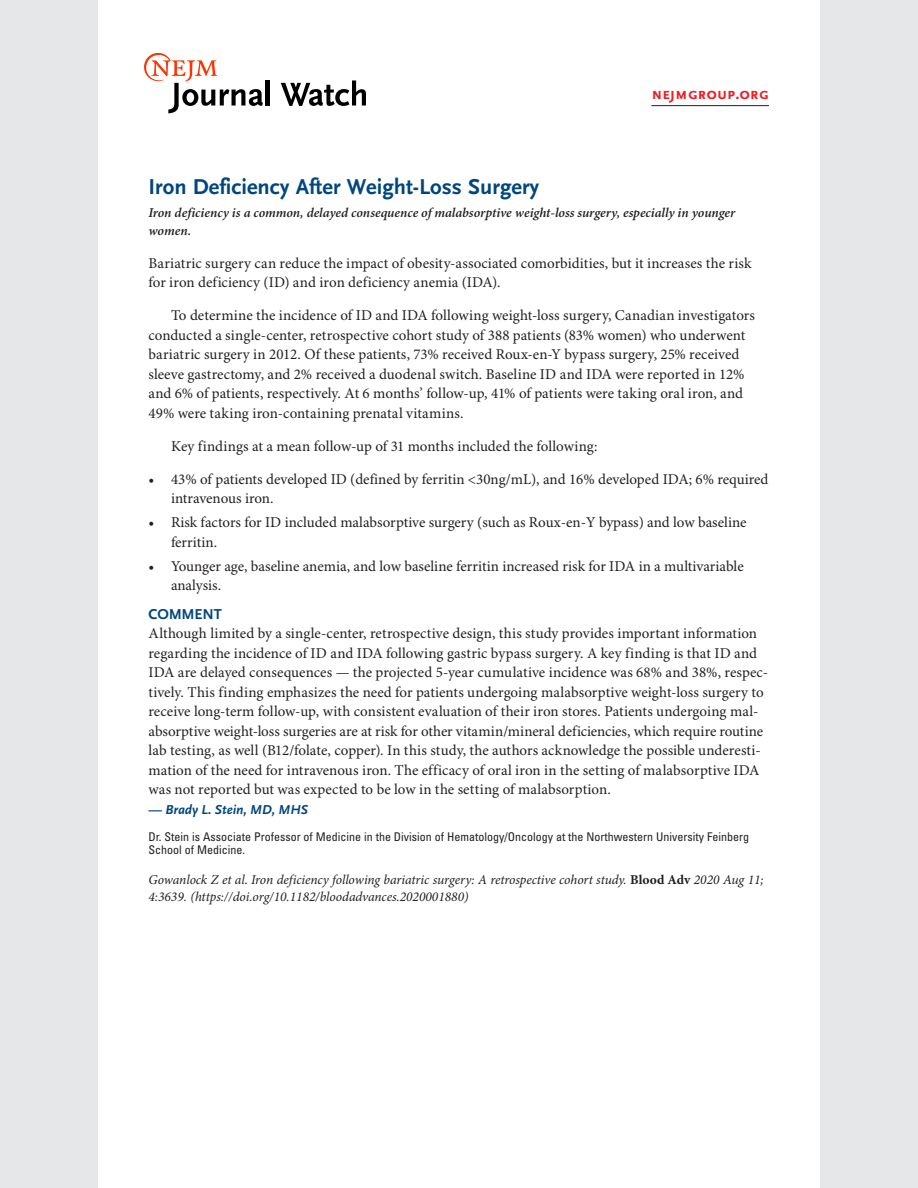
<style>
.page{position:relative;width:918px;height:1188px;background:#fff}
.page>*{position:absolute;margin:0;border:0;box-sizing:border-box;transform-origin:0 0}
.ArticleTitle{font:700 22.5px "OTNEJM Scala Sans LF";color:#00467e}
.t1{font:700 16.5px "OTNEJM Scala Sans Small LF Cap";color:#ee1d23}
.Body{font:15px/19.5px "Minion Pro";color:#231f20}
.BodyIndent{font:15px/19.5px "Minion Pro";color:#231f20}
.CommentHead{font:700 15px "OTNEJM Scala Sans LF";letter-spacing:-.015em;color:#00467e}
.Citation{font:italic 13.5px/16.5px "Minion Pro";letter-spacing:-.005em;color:#231f20}
.Blurb{font:italic 600 13.5px/18px "Minion Pro";letter-spacing:-.005em;color:#231f20}
.Body-2{font:italic 700 13.5px "OTNEJM Scala Sans LF";color:#00467e}
.AuthorBio{font:condensed 12px/13.5px "Univers LT Std";color:#231f20}
.s1{font-weight:700;font-style:normal}
</style>
<div class="page">
<div style="left:0;top:0;width:97px;height:1188px;background:#e6e7e9"></div>
<div style="left:821px;top:0;width:97px;height:1188px;background:#e6e7e9"></div>
<hr style="left:651px;top:105px;width:118px;height:1px;background:#231f20">
<hr style="left:266px;top:80px;width:4px;height:26px;background:#000">
<svg style="left:281px;top:80px;width:85px;height:26px"></svg>
<svg style="left:144px;top:53px;width:119px;height:60px"></svg>
<p class="t1" style="left:651px;top:84px;width:119px">nejmgroup.org</p>
<p class="ArticleTitle" style="left:148px;top:175px;width:392px">Iron Deficiency After Weight-Loss Surgery</p>
<p class="Blurb" style="left:148px;top:204px;width:588px">Iron deficiency is a common, delayed consequence of malabsorptive weight-loss surgery, especially in younger women.</p>
<p class="Body" style="left:148px;top:254px;width:605px">Bariatric surgery can reduce the impact of obesity-associated comorbidities, but it increases the risk for iron deficiency (ID) and iron deficiency anemia (IDA).</p>
<p class="BodyIndent" style="left:148px;top:306px;width:608px;text-indent:22px">To determine the incidence of ID and IDA following weight-loss surgery, Canadian investigators conducted a single-center, retrospective cohort study of 388 patients (83% women) who underwent bariatric surgery in 2012. Of these patients, 73% received Roux-en-Y bypass surgery, 25% received sleeve gastrectomy, and 2% received a duodenal switch. Baseline ID and IDA were reported in 12% and 6% of patients, respectively. At 6 months’ follow-up, 41% of patients were taking oral iron, and 49% were taking iron-containing prenatal vitamins.</p>
<p class="BodyIndent" style="left:171px;top:437px;width:428px">Key findings at a mean follow-up of 31 months included the following:</p>
<p class="Body" style="left:171px;top:470px;width:599px;text-indent:-22px">• 43% of patients developed ID (defined by ferritin &lt;30ng/mL), and 16% developed IDA; 6% required intravenous iron.</p>
<p class="Body" style="left:171px;top:513px;width:577px;text-indent:-22px">• Risk factors for ID included malabsorptive surgery (such as Roux-en-Y bypass) and low baseline ferritin.</p>
<p class="Body" style="left:171px;top:557px;width:574px;text-indent:-22px">• Younger age, baseline anemia, and low baseline ferritin increased risk for IDA in a multivariable analysis.</p>
<p class="CommentHead" style="left:148px;top:606px;width:75px">COMMENT</p>
<p class="Body" style="left:148px;top:624px;width:621px">Although limited by a single-center, retrospective design, this study provides important information regarding the incidence of ID and IDA following gastric bypass surgery. A key finding is that ID and IDA are delayed consequences — the projected 5-year cumulative incidence was 68% and 38%, respec&shy;tively. This finding emphasizes the need for patients undergoing malabsorptive weight-loss surgery to receive long-term follow-up, with consistent evaluation of their iron stores. Patients undergoing mal&shy;absorptive weight-loss surgeries are at risk for other vitamin/mineral deficiencies, which require routine lab testing, as well (B12/folate, copper). In this study, the authors acknowledge the possible underesti&shy;mation of the need for intravenous iron. The efficacy of oral iron in the setting of malabsorptive IDA was not reported but was expected to be low in the setting of malabsorption.</p>
<p class="Body-2" style="left:148px;top:802px;width:161px">— Brady L. Stein, MD, MHS</p>
<p class="AuthorBio" style="left:148px;top:830px;width:602px">Dr. Stein is Associate Professor of Medicine in the Division of Hematology/Oncology at the Northwestern University Feinberg<br>School of Medicine.</p>
<p class="Citation" style="left:148px;top:872px;width:617px">Gowanlock Z et al. Iron deficiency following bariatric surgery: A retrospective cohort study. <span class="s1">Blood Adv</span> 2020 Aug 11;<br>4:3639. (https://doi.org/10.1182/bloodadvances.2020001880)</p>
</div>
